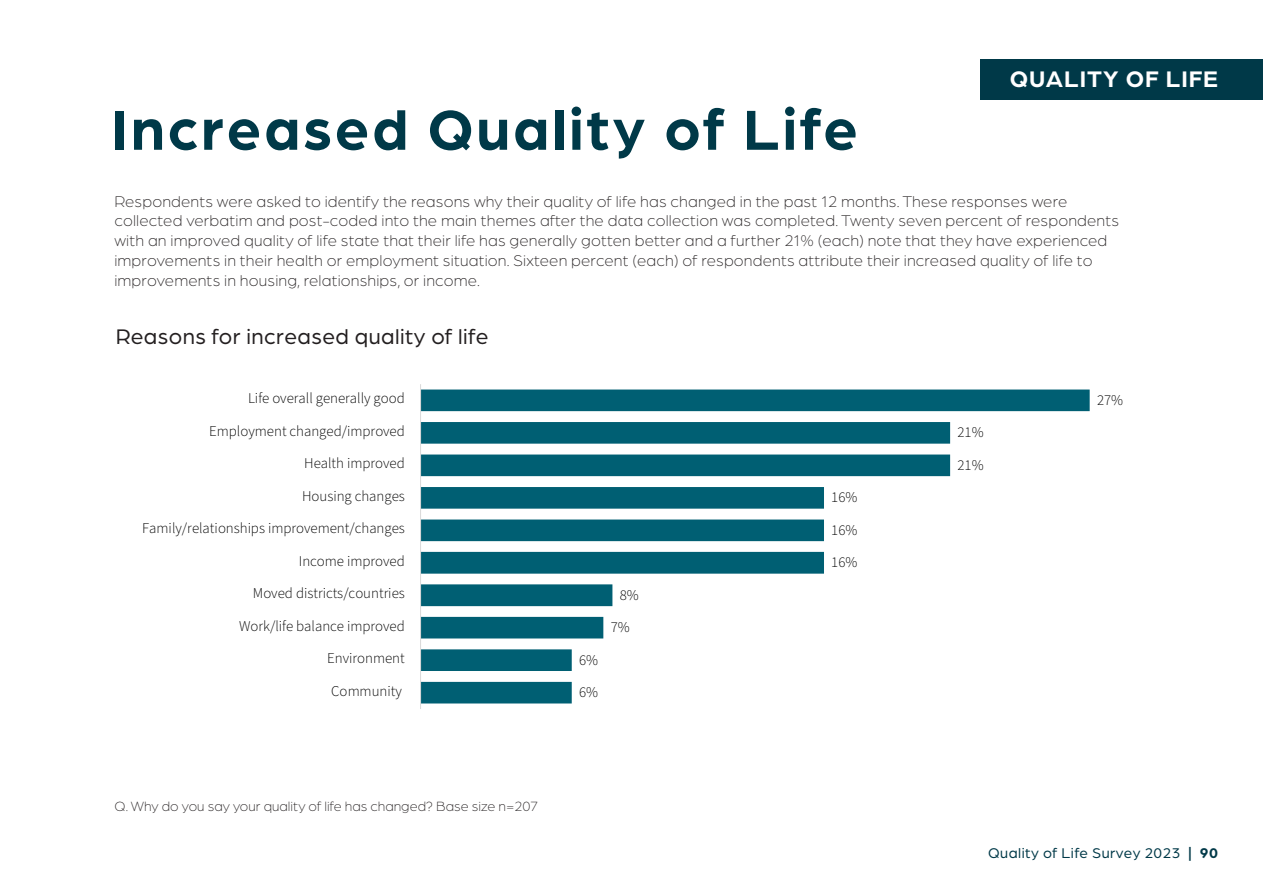
<style>
.page{position:relative;width:1263px;height:893px;background:#fff}
.page>*{position:absolute;margin:0;border:0;box-sizing:border-box;transform-origin:0 0}
.t1{font:700 60px "Arboria";letter-spacing:.05em;color:#003948}
.t2{font:700 24px "Arboria";letter-spacing:.04em;color:#fff}
.t3{font:22.5px "Arboria";letter-spacing:.02em;color:#231f20}
.t4{font:300 16.5px/19.8px "Arboria";letter-spacing:.01em;color:#231f20}
.t5{font:15px "Arboria";letter-spacing:.03em;color:#003948}
.t6{font:300 14.85px "Source Sans Pro";color:#000}
.t7{font:300 14.25px "Arboria";color:#231f20}
.s1{font-weight:700}
</style>
<div class="page">
<svg style="left:421px;top:389px;width:669px;height:314px"></svg>
<hr style="left:420px;top:384px;width:1px;height:325px;background:#d9d9d9">
<div style="left:980px;top:59px;width:283px;height:41px;background:#003948"></div>
<p class="t1" style="left:112px;top:88px;width:747px">Increased Quality of Life</p>
<p class="t2" style="left:1010px;top:62px;width:210px">QUALITY OF LIFE</p>
<p class="t4" style="left:114px;top:191px;width:1006px">Respondents were asked to identify the reasons why their quality of life has changed in the past 12 months. These responses were collected verbatim and post-coded into the main themes after the data collection was completed. Twenty seven percent of respondents with an improved quality of life state that their life has generally gotten better and a further 21% (each) note that they have experienced improvements in their health or employment situation. Sixteen percent (each) of respondents attribute their increased quality of life to improvements in housing, relationships, or income.</p>
<p class="t3" style="left:116px;top:322px;width:374px">Reasons for increased quality of life</p>
<p class="t6" style="left:248px;top:388px;width:158px">Life overall generally good</p>
<p class="t6" style="left:1097px;top:390px;width:28px">27%</p>
<p class="t6" style="left:209px;top:421px;width:197px">Employment changed/improved</p>
<p class="t6" style="left:957px;top:423px;width:28px">21%</p>
<p class="t6" style="left:304px;top:453px;width:102px">Health improved</p>
<p class="t6" style="left:957px;top:455px;width:28px">21%</p>
<p class="t6" style="left:302px;top:486px;width:104px">Housing changes</p>
<p class="t6" style="left:831px;top:488px;width:28px">16%</p>
<p class="t6" style="left:142px;top:518px;width:264px">Family/relationships improvement/changes</p>
<p class="t6" style="left:831px;top:520px;width:28px">16%</p>
<p class="t6" style="left:299px;top:551px;width:108px">Income improved</p>
<p class="t6" style="left:831px;top:552px;width:28px">16%</p>
<p class="t6" style="left:253px;top:583px;width:153px">Moved districts/countries</p>
<p class="t6" style="left:620px;top:585px;width:21px">8%</p>
<p class="t6" style="left:239px;top:616px;width:167px">Work/life balance improved</p>
<p class="t6" style="left:611px;top:617px;width:21px">7%</p>
<p class="t6" style="left:327px;top:648px;width:79px">Environment</p>
<p class="t6" style="left:579px;top:650px;width:21px">6%</p>
<p class="t6" style="left:331px;top:681px;width:72px">Community</p>
<p class="t6" style="left:579px;top:682px;width:21px">6%</p>
<p class="t7" style="left:115px;top:797px;width:425px">Q. Why do you say your quality of life has changed? Base size n=207</p>
<p class="t5" style="left:988px;top:843px;width:231px">Quality of Life Survey 2023 <span class="s1">| 90</span></p>
</div>
